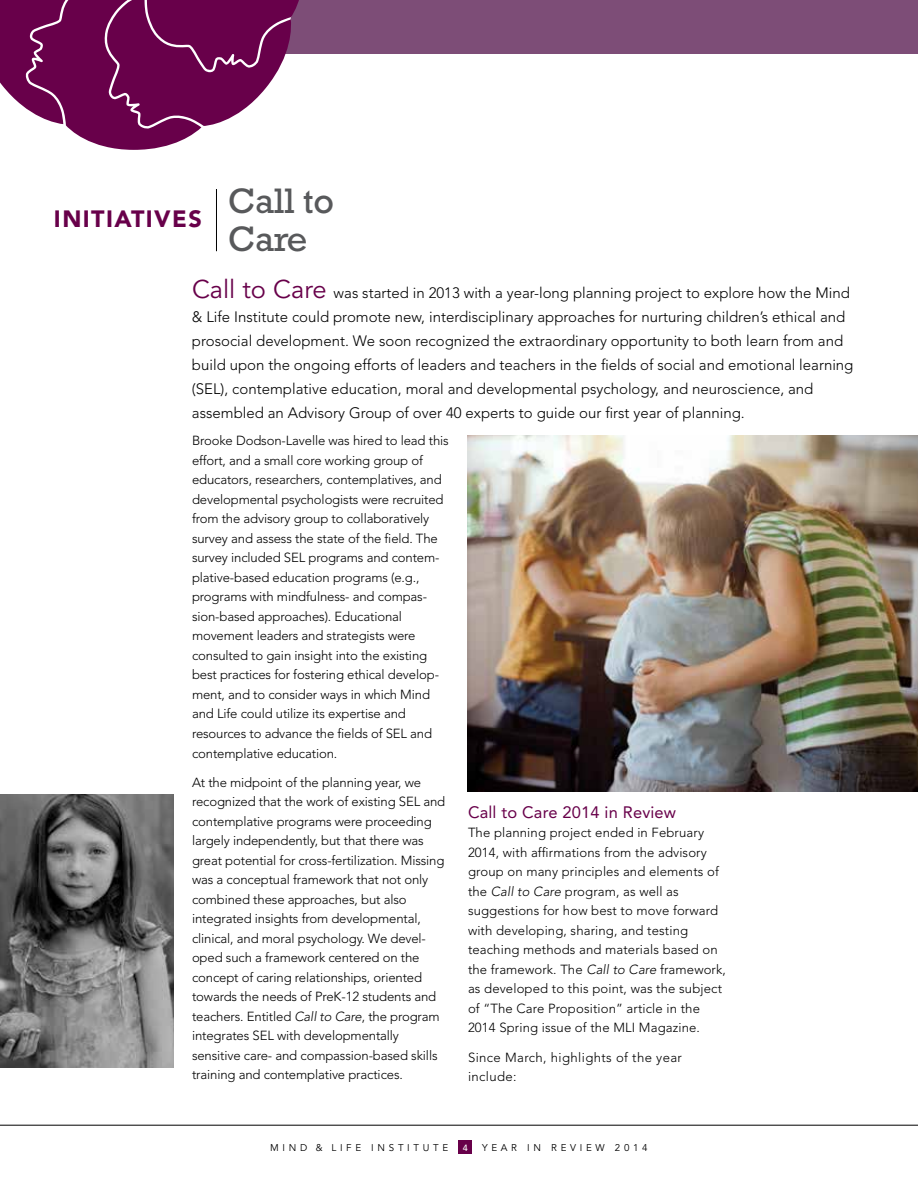
<style>
.page{position:relative;width:918px;height:1188px;background:#fff}
.page>*{position:absolute;margin:0;border:0;box-sizing:border-box;transform-origin:0 0}
.t1{font:36px/37.5px "Rockwell Std";letter-spacing:-.01em;color:#58595b}
.t2{font:900 23.4px "Avenir";letter-spacing:.06em;color:#68004a}
.t3{font:16.5px "Avenir";letter-spacing:.01em;color:#68004a}
.t4{font:300 15px/24px "Avenir";color:#000}
.t5{font:300 13.2px/19.5px "Avenir";letter-spacing:-.01em;color:#000}
.t6{font:300 13.2px/19.5px "Avenir";letter-spacing:.01em;color:#000}
.t7{font:300 13.2px/19.5px "Avenir";letter-spacing:.03em;color:#000}
.t8{font:9.75px "Avenir";letter-spacing:.38em;color:#000}
.t9{font:500 9px "Avenir";color:#fff}
.s1{font-weight:400;font-size:25.5px;color:#68004a}
.s2{font-style:italic}
</style>
<div class="page">
<hr style="left:0;top:1125px;width:918px;height:1px;background:#000">
<div style="left:459px;top:1141px;width:13px;height:13px;background:#68004a"></div>
<div style="left:0;top:0;width:918px;height:54px;background:#7d4d77"></div>
<hr style="left:216px;top:189px;width:1px;height:62px;background:#000">
<svg style="left:0;top:0;width:299px;height:150px;fill:#68004a"></svg>
<img style="left:468px;top:436px;width:450px;height:356px">
<img style="left:0;top:794px;width:174px;height:274px">
<h2 class="t2" style="left:54px;top:205px;width:149px">INITIATIVES</h2>
<h1 class="t1" style="left:228px;top:182px;width:107px">Call to<br>Care</h1>
<p class="t4" style="left:192px;top:281px;width:663px"><span class="s1">Call to Care</span> was started in 2013 with a year-long planning project to explore how the Mind &amp; Life Institute could promote new, interdisciplinary approaches for nurturing children’s ethical and prosocial development. We soon recognized the extraordinary opportunity to both learn from and build upon the ongoing efforts of leaders and teachers in the fields of social and emotional learning (SEL), contemplative education, moral and developmental psychology, and neuroscience, and assembled an Advisory Group of over 40 experts to guide our first year of planning.</p>
<p class="t5" style="left:192px;top:431px;width:258px">Brooke Dodson-Lavelle was hired to lead this effort, and a small core working group of educators, researchers, contemplatives, and developmental psychologists were recruited from the advisory group to collaboratively survey and assess the state of the field. The survey included SEL programs and contem&shy;plative-based education programs (e.g., programs with mindfulness- and compas&shy;sion-based approaches). Educational movement leaders and strategists were consulted to gain insight into the existing best practices for fostering ethical develop&shy;ment, and to consider ways in which Mind and Life could utilize its expertise and resources to advance the fields of SEL and contemplative education.</p>
<p class="t5" style="left:192px;top:773px;width:255px">At the midpoint of the planning year, we recognized that the work of existing SEL and contemplative programs were proceeding largely independently, but that there was great potential for cross-fertilization. Missing was a conceptual framework that not only combined these approaches, but also integrated insights from developmental, clinical, and moral psychology. We devel&shy;oped such a framework centered on the concept of caring relationships, oriented towards the needs of PreK-12 students and teachers. Entitled <span class="s2">Call to Care</span>, the program integrates SEL with developmentally sensitive care- and compassion-based skills training and contemplative practices.</p>
<p class="t3" style="left:468px;top:802px;width:210px">Call to Care 2014 in Review</p>
<p class="t6" style="left:468px;top:823px;width:259px">The planning project ended in February 2014, with affirmations from the advisory group on many principles and elements of the <span class="s2">Call to Care</span> program, as well as suggestions for how best to move forward with developing, sharing, and testing teaching methods and materials based on the framework. The <span class="s2">Call to Care</span> framework, as developed to this point, was the subject of “The Care Proposition” article in the 2014 Spring issue of the MLI Magazine.</p>
<p class="t7" style="left:468px;top:1047px;width:215px">Since March, highlights of the year include:</p>
<p class="t8" style="left:270px;top:1142px;width:180px">MIND &amp; LIFE INSTITUTE</p>
<p class="t9" style="left:463px;top:1142px;width:7px">4</p>
<p class="t8" style="left:482px;top:1142px;width:167px">YEAR IN REVIEW 2014</p>
</div>
